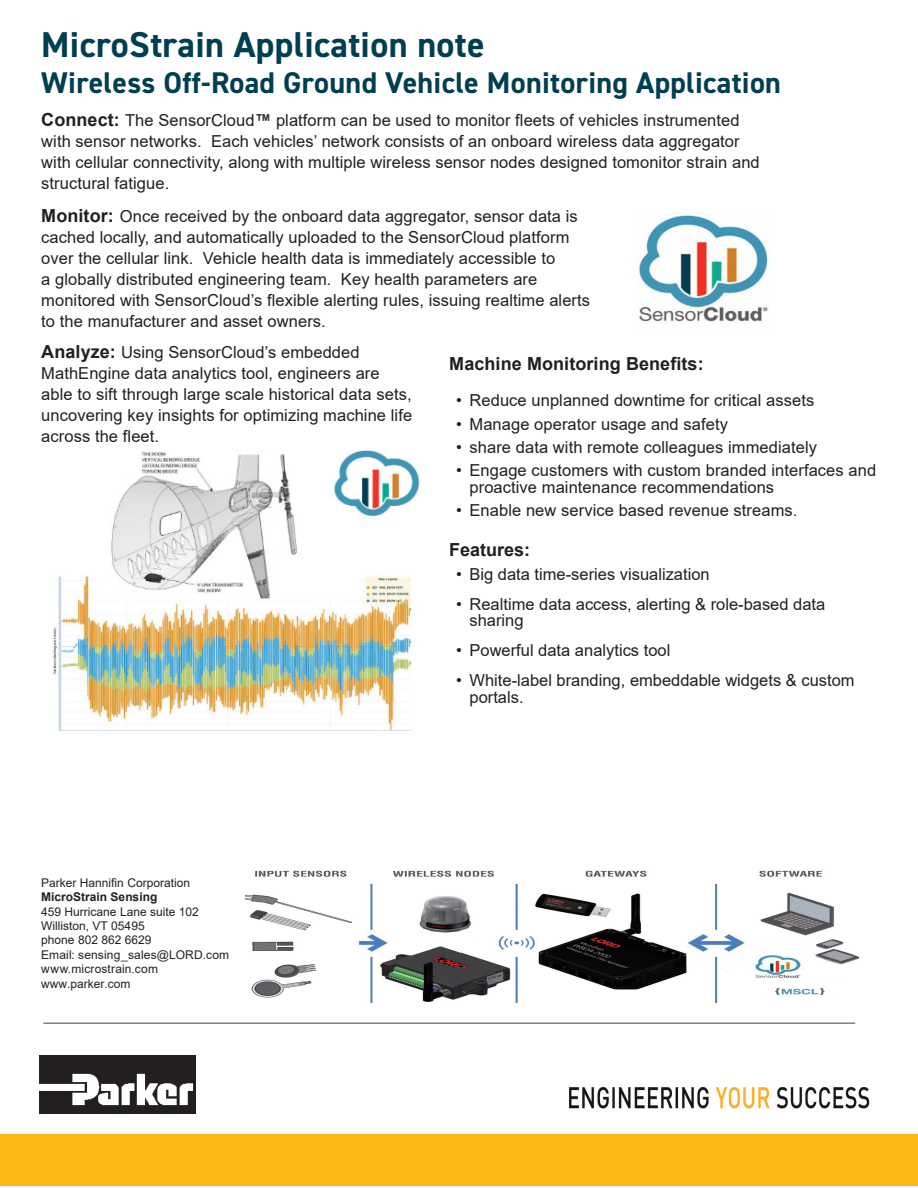
<style>
.page{position:relative;width:918px;height:1188px;background:#fff}
.page>*{position:absolute;margin:0;border:0;box-sizing:border-box;transform-origin:0 0}
.Product_Name_2_Page{font:700 36px "DIN2014";letter-spacing:.01em;color:#003e52}
.Product_Name_2_Page-2{font:700 30px "DIN2014";letter-spacing:.01em;color:#003e52}
.Table_Headlines{font:700 18px "Arial";letter-spacing:.005em;color:#231f20}
.Headline{font:700 18px "Arial";color:#231f20}
.Table_Headlines-2{font:16.5px/21px "Arial";letter-spacing:.005em;color:#231f20}
.t1{font:12px "Arial";color:#231f20}
.t2{font:700 12px "Arial";color:#231f20}
.s1{font-weight:700;font-size:18px}
.s2{font-weight:700}
</style>
<div class="page">
<div style="left:0;top:1134px;width:918px;height:52px;background:#fcb814"></div>
<img style="left:40px;top:1055px;width:156px;height:59px">
<img style="left:569px;top:1087px;width:301px;height:22px">
<img style="left:245px;top:870px;width:615px;height:134px">
<hr style="left:43px;top:1022px;width:812px;height:2px;background:#887d6e">
<img style="left:639px;top:215px;width:129px;height:107px">
<img style="left:53px;top:450px;width:367px;height:280px">
<p class="Product_Name_2_Page" style="left:41px;top:21px;width:445px">MicroStrain Application note</p>
<p class="Product_Name_2_Page-2" style="left:41px;top:63px;width:741px">Wireless Off-Road Ground Vehicle Monitoring Application</p>
<p class="Table_Headlines-2" style="left:41px;top:110px;width:720px"><span class="s1">Connect:</span> The SensorCloud<span class="s2">™</span> platform can be used to monitor fleets of vehicles instrumented with sensor networks. Each vehicles’ network consists of an onboard wireless data aggregator with cellular connectivity, along with multiple wireless sensor nodes designed tomonitor strain and structural fatigue.</p>
<p class="Table_Headlines-2" style="left:41px;top:205px;width:550px"><span class="s1">Monitor:</span> Once received by the onboard data aggregator, sensor data is cached locally, and automatically uploaded to the SensorCloud platform over the cellular link. Vehicle health data is immediately accessible to<br>a globally distributed engineering team. Key health parameters are monitored with SensorCloud’s flexible alerting rules, issuing realtime alerts to the manufacturer and asset owners.</p>
<p class="Table_Headlines-2" style="left:41px;top:341px;width:372px"><span class="s1">Analyze:</span> Using SensorCloud’s embedded MathEngine data analytics tool, engineers are able to sift through large scale historical data sets, uncovering key insights for optimizing machine life across the fleet.</p>
<p class="Table_Headlines" style="left:449px;top:351px;width:256px">Machine Monitoring Benefits:</p>
<p class="Table_Headlines-2" style="left:456px;top:390px;width:360px">• Reduce unplanned downtime for critical assets</p>
<p class="Table_Headlines-2" style="left:456px;top:413px;width:273px">• Manage operator usage and safety</p>
<p class="Table_Headlines-2" style="left:456px;top:436px;width:363px">• share data with remote colleagues immediately</p>
<p class="Table_Headlines-2" style="left:470px;top:462px;width:408px;line-height:16.5px;text-indent:-14px">• Engage customers with custom branded interfaces and proactive maintenance recommendations</p>
<p class="Table_Headlines-2" style="left:456px;top:499px;width:343px">• Enable new service based revenue streams.</p>
<p class="Headline" style="left:449px;top:537px;width:83px">Features:</p>
<p class="Table_Headlines-2" style="left:456px;top:563px;width:255px">• Big data time-series visualization</p>
<p class="Table_Headlines-2" style="left:470px;top:596px;width:357px;line-height:16.5px;text-indent:-14px">• Realtime data access, alerting &amp; role-based data sharing</p>
<p class="Table_Headlines-2" style="left:456px;top:640px;width:216px">• Powerful data analytics tool</p>
<p class="Table_Headlines-2" style="left:470px;top:672px;width:387px;line-height:16.5px;text-indent:-14px">• White-label branding, embeddable widgets &amp; custom portals.</p>
<p class="t1" style="left:41px;top:874px;width:150px">Parker Hannifin Corporation</p>
<p class="t2" style="left:41px;top:889px;width:118px">MicroStrain Sensing</p>
<p class="t1" style="left:41px;top:903px;width:159px">459 Hurricane Lane suite 102</p>
<p class="t1" style="left:41px;top:917px;width:105px">Williston, VT 05495</p>
<p class="t1" style="left:41px;top:932px;width:112px">phone 802 862 6629</p>
<p class="t1" style="left:41px;top:946px;width:189px">Email: sensing_sales@LORD.com</p>
<p class="t1" style="left:41px;top:961px;width:118px">www.microstrain.com</p>
<p class="t1" style="left:41px;top:975px;width:91px">www.parker.com</p>
</div>
